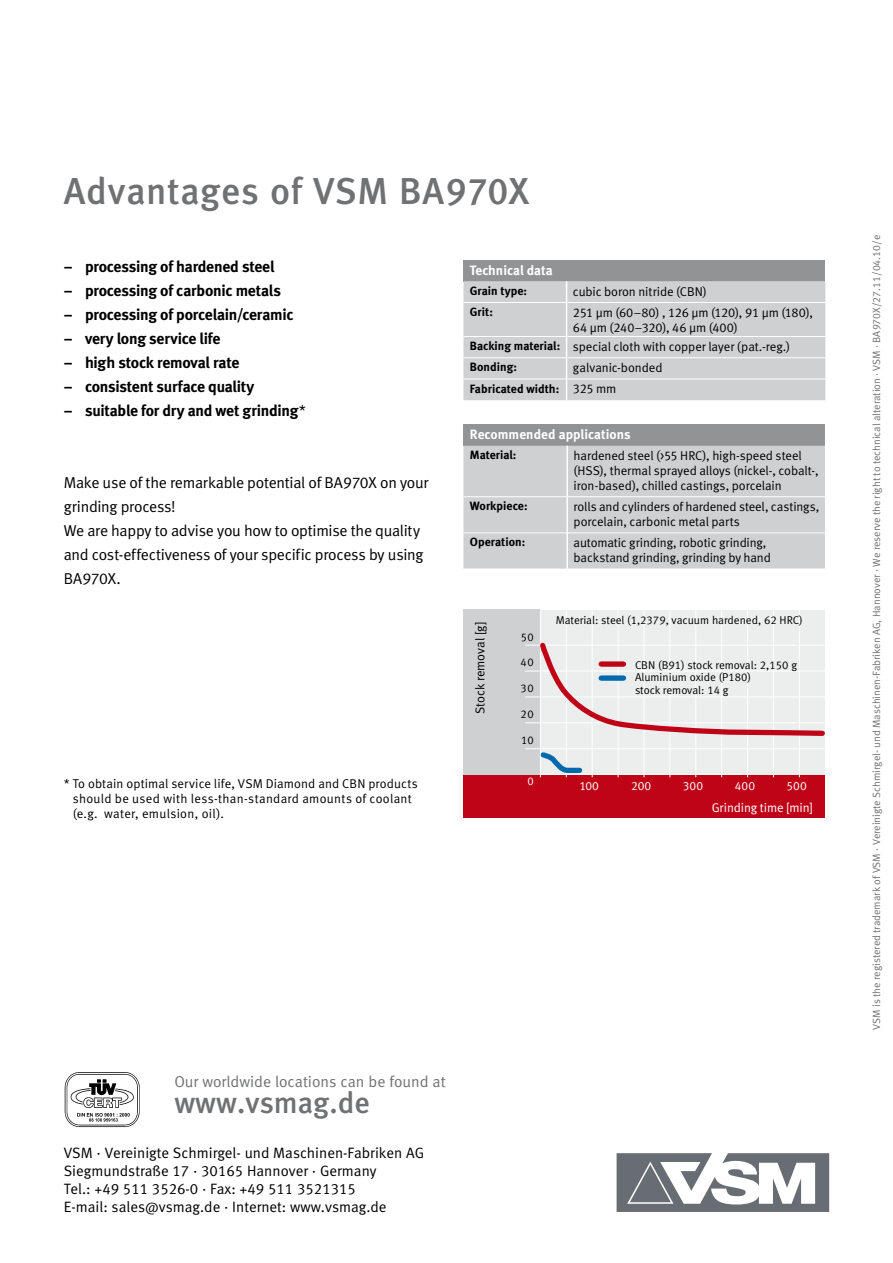
<style>
.page{position:relative;width:893px;height:1263px;background:#fff}
.page>*{position:absolute;margin:0;border:0;box-sizing:border-box;transform-origin:0 0}
.t1{font:37.5px "Meta Medium LF";letter-spacing:.015em;color:#707173}
.t2{font:30px "Meta Medium LF";color:#707173}
.t3{font:15.75px "Meta Bold LF";letter-spacing:-.015em;color:#000}
.t4{font:15.75px/24px "Meta Normal LF";letter-spacing:-.015em;color:#000}
.t5{font:15.75px "Meta Normal LF";color:#707173}
.t6{font:15px/18px "Meta Normal LF";color:#000}
.t7{font:13.5px "Meta Bold LF";letter-spacing:.005em;color:#fff}
.t8{font:12.75px/15px "Meta Normal LF";letter-spacing:-.005em;color:#000}
.t9{font:12.75px/15px "Meta Normal LF";letter-spacing:.02em;color:#000}
.t10{font:12.75px "Meta Normal LF";letter-spacing:-.01em;color:#fff}
.t11{font:12px "Meta Bold LF";letter-spacing:.005em;color:#000}
.t12{font:12px "Meta Normal LF";letter-spacing:.01em;color:#fff}
.t13{font:11.25px/12.8px "Meta Normal LF";color:#000}
.t14{font:11.25px "Meta Normal LF";color:#fff}
.t15{font:10.5px "Meta Normal LF";color:#707173}
.s1{font-family:"Meta Normal LF"}
.s2{font-family:"Meta Bold LF";font-size:12px}
.s3{font-family:"Meta Normal LF";font-size:12.75px}
</style>
<div class="page">
<svg style="left:617px;top:1153px;width:212px;height:59px"></svg>
<img style="left:64px;top:1072px;width:76px;height:56px">
<div style="left:463px;top:260px;width:362px;height:21px;background:#929395"></div>
<div style="left:463px;top:281px;width:362px;height:119px;background:#cfd0d2"></div>
<div style="left:463px;top:424px;width:362px;height:22px;background:#929395"></div>
<div style="left:463px;top:446px;width:362px;height:123px;background:#cfd0d2"></div>
<hr style="left:463px;top:496px;width:103px;height:1px;background:#fff">
<hr style="left:568px;top:496px;width:257px;height:1px;background:#fff">
<hr style="left:463px;top:532px;width:103px;height:1px;background:#fff">
<hr style="left:568px;top:532px;width:257px;height:1px;background:#fff">
<hr style="left:566px;top:446px;width:2px;height:51px;background:#fff">
<hr style="left:566px;top:497px;width:2px;height:36px;background:#fff">
<hr style="left:566px;top:533px;width:2px;height:36px;background:#fff">
<div style="left:463px;top:610px;width:362px;height:185px;background:#eceded"></div>
<div style="left:463px;top:610px;width:77px;height:193px;background:#cfd0d2"></div>
<hr style="left:525px;top:748px;width:300px;height:1px;background:#fff">
<hr style="left:525px;top:722px;width:300px;height:1px;background:#fff">
<hr style="left:525px;top:696px;width:300px;height:1px;background:#fff">
<hr style="left:525px;top:671px;width:300px;height:1px;background:#fff">
<hr style="left:525px;top:645px;width:300px;height:1px;background:#fff">
<hr style="left:540px;top:774px;width:202px;height:1px;background:#fff">
<div style="left:463px;top:775px;width:362px;height:43px;background:#c00418"></div>
<hr style="left:540px;top:610px;width:1px;height:167px;background:#fff">
<hr style="left:566px;top:610px;width:1px;height:167px;background:#fff">
<hr style="left:592px;top:610px;width:1px;height:167px;background:#fff">
<hr style="left:618px;top:610px;width:1px;height:167px;background:#fff">
<hr style="left:644px;top:610px;width:1px;height:167px;background:#fff">
<hr style="left:669px;top:610px;width:1px;height:167px;background:#fff">
<hr style="left:695px;top:610px;width:1px;height:167px;background:#fff">
<hr style="left:721px;top:610px;width:1px;height:167px;background:#fff">
<hr style="left:747px;top:610px;width:1px;height:167px;background:#fff">
<hr style="left:773px;top:610px;width:1px;height:167px;background:#fff">
<hr style="left:799px;top:610px;width:1px;height:167px;background:#fff">
<svg style="left:537px;top:642px;width:288px;height:94px"></svg>
<svg style="left:539px;top:752px;width:44px;height:24px"></svg>
<div style="left:601px;top:661px;width:22px;height:6px;background:#c00418"></div>
<div style="left:601px;top:675px;width:22px;height:6px;background:#006aad"></div>
<h1 class="t1" style="left:64px;top:169px;width:467px">Advantages of VSM BA970X</h1>
<p class="t3" style="left:64px;top:257px;width:212px">– processing of hardened steel</p>
<p class="t3" style="left:64px;top:281px;width:219px">– processing of carbonic metals</p>
<p class="t3" style="left:64px;top:305px;width:231px">– processing of porcelain/ceramic</p>
<p class="t3" style="left:64px;top:329px;width:158px">– very long service life</p>
<p class="t3" style="left:64px;top:353px;width:177px">– high stock removal rate</p>
<p class="t3" style="left:64px;top:377px;width:192px">– consistent surface quality</p>
<p class="t3" style="left:64px;top:401px;width:244px">– suitable for dry and wet grinding<span class="s1">*</span></p>
<p class="t4" style="left:64px;top:470px;width:366px">Make use of the remarkable potential of BA970X on your grinding process!<br>We are happy to advise you how to optimise the quality and cost-effectiveness of your specific process by using BA970X.</p>
<p class="t9" style="left:73px;top:776px;width:346px;text-indent:-9px">* To obtain optimal service life, VSM Diamond and CBN products should be used with less-than-standard amounts of coolant (e.g. water, emulsion, oil).</p>
<p class="t7" style="left:470px;top:262px;width:84px">Technical data</p>
<p class="t11" style="left:470px;top:283px;width:59px">Grain type:</p>
<p class="t8" style="left:573px;top:283px;width:135px">cubic boron nitride (CBN)</p>
<p class="t11" style="left:470px;top:305px;width:25px">Grit:</p>
<p class="t8" style="left:573px;top:305px;width:241px">251 µm (60–80) , 126 µm (120), 91 µm (180),<br>64 µm (240–320), 46 µm (400)</p>
<p class="t8" style="left:470px;top:339px;width:322px"><span class="s2">Backing material:</span> special cloth with copper layer (pat.-reg.)</p>
<p class="t11" style="left:470px;top:360px;width:49px">Bonding:</p>
<p class="t8" style="left:573px;top:360px;width:91px">galvanic-bonded</p>
<p class="t11" style="left:470px;top:381px;width:148px">Fabricated width: <span class="s3">325 mm</span></p>
<p class="t7" style="left:470px;top:426px;width:162px">Recommended applications</p>
<p class="t11" style="left:470px;top:448px;width:48px">Material:</p>
<p class="t8" style="left:574px;top:448px;width:247px">hardened steel (&gt;55 HRC), high-speed steel (HSS), thermal sprayed alloys (nickel-, cobalt-, iron-based), chilled castings, porcelain</p>
<p class="t11" style="left:470px;top:499px;width:59px">Workpiece:</p>
<p class="t8" style="left:574px;top:499px;width:247px">rolls and cylinders of hardened steel, castings, porcelain, carbonic metal parts</p>
<p class="t11" style="left:470px;top:535px;width:57px">Operation:</p>
<p class="t8" style="left:574px;top:535px;width:199px">automatic grinding, robotic grinding, backstand grinding, grinding by hand</p>
<p class="t8" style="left:472px;top:714px;width:94px;rotate:-90deg">Stock removal [g]</p>
<p class="t13" style="left:521px;top:630px;width:14px">50</p>
<p class="t13" style="left:521px;top:656px;width:15px">40</p>
<p class="t13" style="left:521px;top:682px;width:15px">30</p>
<p class="t13" style="left:521px;top:708px;width:15px">20</p>
<p class="t13" style="left:521px;top:734px;width:14px">10</p>
<p class="t14" style="left:527px;top:775px;width:8px">0</p>
<p class="t13" style="left:556px;top:614px;width:249px">Material: steel (1,2379, vacuum hardened, 62 HRC)</p>
<p class="t13" style="left:635px;top:658px;width:164px">CBN (B91) stock removal: 2,150 g<br>Aluminium oxide (P180)<br>stock removal: 14 g</p>
<p class="t12" style="left:579px;top:779px;width:21px">100</p>
<p class="t12" style="left:631px;top:779px;width:22px">200</p>
<p class="t12" style="left:683px;top:779px;width:22px">300</p>
<p class="t12" style="left:735px;top:779px;width:22px">400</p>
<p class="t12" style="left:786px;top:779px;width:22px">500</p>
<p class="t10" style="left:712px;top:800px;width:103px">Grinding time [min]</p>
<p class="t5" style="left:174px;top:1073px;width:273px">Our worldwide locations can be found at</p>
<h2 class="t2" style="left:174px;top:1085px;width:197px">www.vsmag.de</h2>
<p class="t6" style="left:64px;top:1143px;width:362px">VSM · Vereinigte Schmirgel- und Maschinen-Fabriken AG Siegmundstraße 17 · 30165 Hannover · Germany<br>Tel.: +49 511 3526-0 · Fax: +49 511 3521315<br>E-mail: sales@vsmag.de · Internet: www.vsmag.de</p>
<p class="t15" style="left:870px;top:1030px;width:796px;rotate:-90deg">VSM is the registered trademark of VSM · Vereinigte Schmirgel- und Maschinen-Fabriken AG, Hannover · We reserve the right to technical alteration · VSM · BA970X/27.11/04.10/e</p>
</div>
